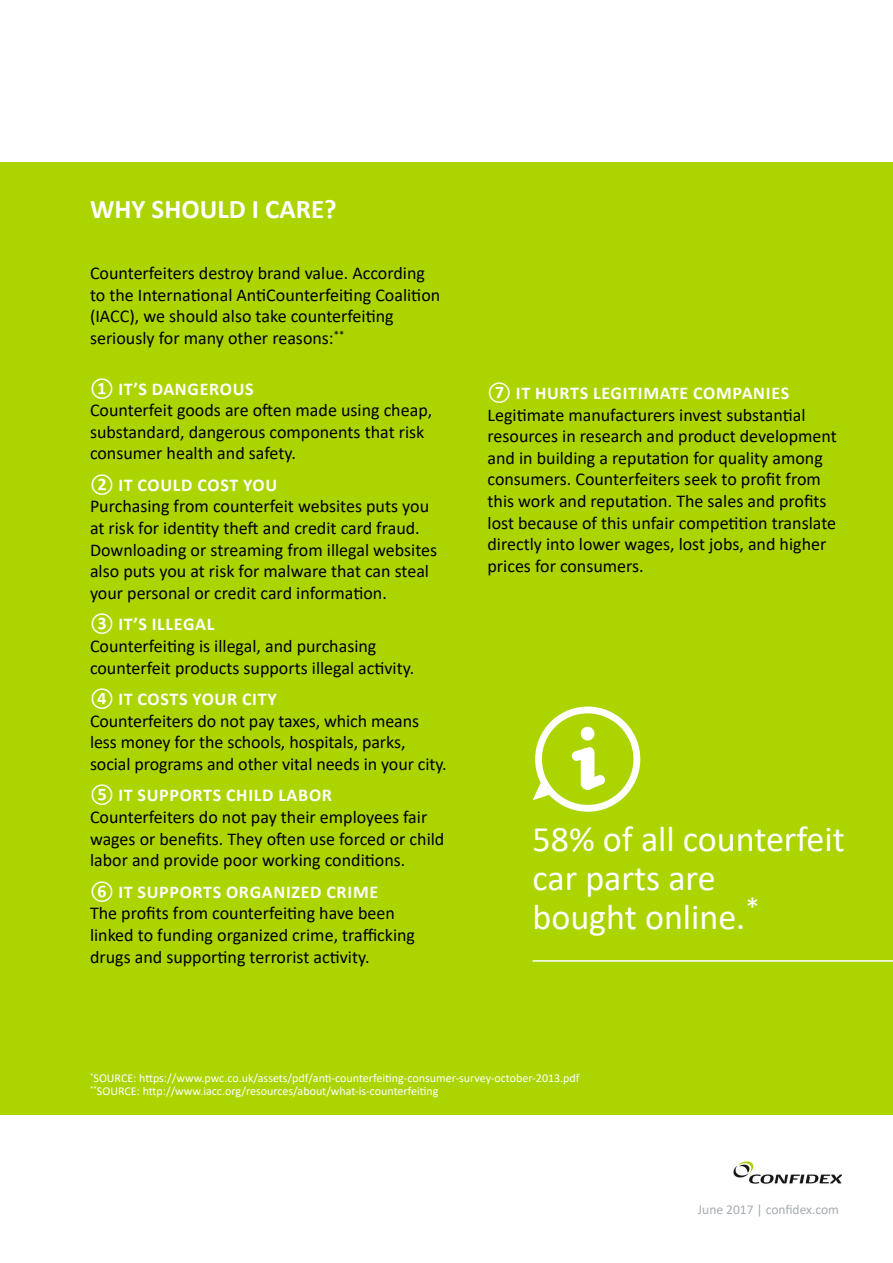
<style>
.page{position:relative;width:893px;height:1263px;background:#fff}
.page>*{position:absolute;margin:0;border:0;box-sizing:border-box;transform-origin:0 0}
.t1{font:36px/39px "Calibri";color:#fff}
.t2{font:700 27px "Calibri";color:#fff}
.t3{font:18px/21.6px "Calibri";color:#000}
.t4{font:700 18px "Calibri";letter-spacing:.04em;color:#fff}
.t5{font:13.5px "Calibri";color:#a4adb1}
.t6{font:12px/13.5px "Calibri";color:#fff}
</style>
<div class="page">
<img style="left:733px;top:1161px;width:109px;height:23px">
<div style="left:0;top:162px;width:893px;height:953px;background:#acd400"></div>
<div style="left:581px;top:748px;width:13px;height:42px;background:#fff;border-radius:6px"></div>
<svg style="left:571px;top:747px;width:24px;height:14px"></svg>
<svg style="left:582px;top:774px;width:23px;height:16px"></svg>
<div style="left:581px;top:727px;width:13px;height:13px;background:#fff;border-radius:50%"></div>
<div style="left:535px;top:706px;width:105px;height:106px;border:7px solid #fff;border-radius:50%"></div>
<svg style="left:532px;top:778px;width:21px;height:22px"></svg>
<hr style="left:532px;top:960px;width:361px;height:2px;background:#fff">
<h2 class="t2" style="left:90px;top:190px;width:248px">WHY SHOULD I CARE?</h2>
<p class="t3" style="left:90px;top:262px;width:352px">Counterfeiters destroy brand value. According to the International AntiCounterfeiting Coalition (IACC), we should also take counterfeiting seriously for many other reasons:<sup>**</sup></p>
<p class="t4" style="left:90px;top:376px;width:165px">① IT’S DANGEROUS</p>
<p class="t3" style="left:90px;top:399px;width:344px">Counterfeit goods are often made using cheap, substandard, dangerous components that risk consumer health and safety.</p>
<p class="t4" style="left:90px;top:472px;width:189px">② IT COULD COST YOU</p>
<p class="t3" style="left:90px;top:495px;width:349px">Purchasing from counterfeit websites puts you at risk for identity theft and credit card fraud.<br>Downloading or streaming from illegal websites also puts you at risk for malware that can steal your personal or credit card information.</p>
<p class="t4" style="left:90px;top:612px;width:126px">③ IT’S ILLEGAL</p>
<p class="t3" style="left:90px;top:635px;width:326px">Counterfeiting is illegal, and purchasing counterfeit products supports illegal activity.</p>
<p class="t4" style="left:90px;top:686px;width:188px">④ IT COSTS YOUR CITY</p>
<p class="t3" style="left:90px;top:709px;width:358px">Counterfeiters do not pay taxes, which means less money for the schools, hospitals, parks, social programs and other vital needs in your city.</p>
<p class="t4" style="left:90px;top:783px;width:244px">⑤ IT SUPPORTS CHILD LABOR</p>
<p class="t3" style="left:90px;top:806px;width:356px">Counterfeiters do not pay their employees fair wages or benefits. They often use forced or child labor and provide poor working conditions.</p>
<p class="t4" style="left:90px;top:879px;width:290px">⑥ IT SUPPORTS ORGANIZED CRIME</p>
<p class="t3" style="left:90px;top:902px;width:327px">The profits from counterfeiting have been linked to funding organized crime, trafficking drugs and supporting terrorist activity.</p>
<p class="t4" style="left:488px;top:380px;width:303px">⑦ IT HURTS LEGITIMATE COMPANIES</p>
<p class="t3" style="left:488px;top:403px;width:351px">Legitimate manufacturers invest substantial resources in research and product development and in building a reputation for quality among consumers. Counterfeiters seek to profit from this work and reputation. The sales and profits lost because of this unfair competition translate directly into lower wages, lost jobs, and higher prices for consumers.</p>
<h1 class="t1" style="left:532px;top:818px;width:314px">58% of all counterfeit car parts are<br>bought online.<sup>*</sup></h1>
<p class="t6" style="left:90px;top:1070px;width:491px"><sup>*</sup>SOURCE: https://www.pwc.co.uk/assets/pdf/anti-counterfeiting-consumer-survey-october-2013.pdf <sup>**</sup>SOURCE: http://www.iacc.org/resources/about/what-is-counterfeiting</p>
<p class="t5" style="left:698px;top:1200px;width:142px">June 2017 | confidex.com</p>
</div>
